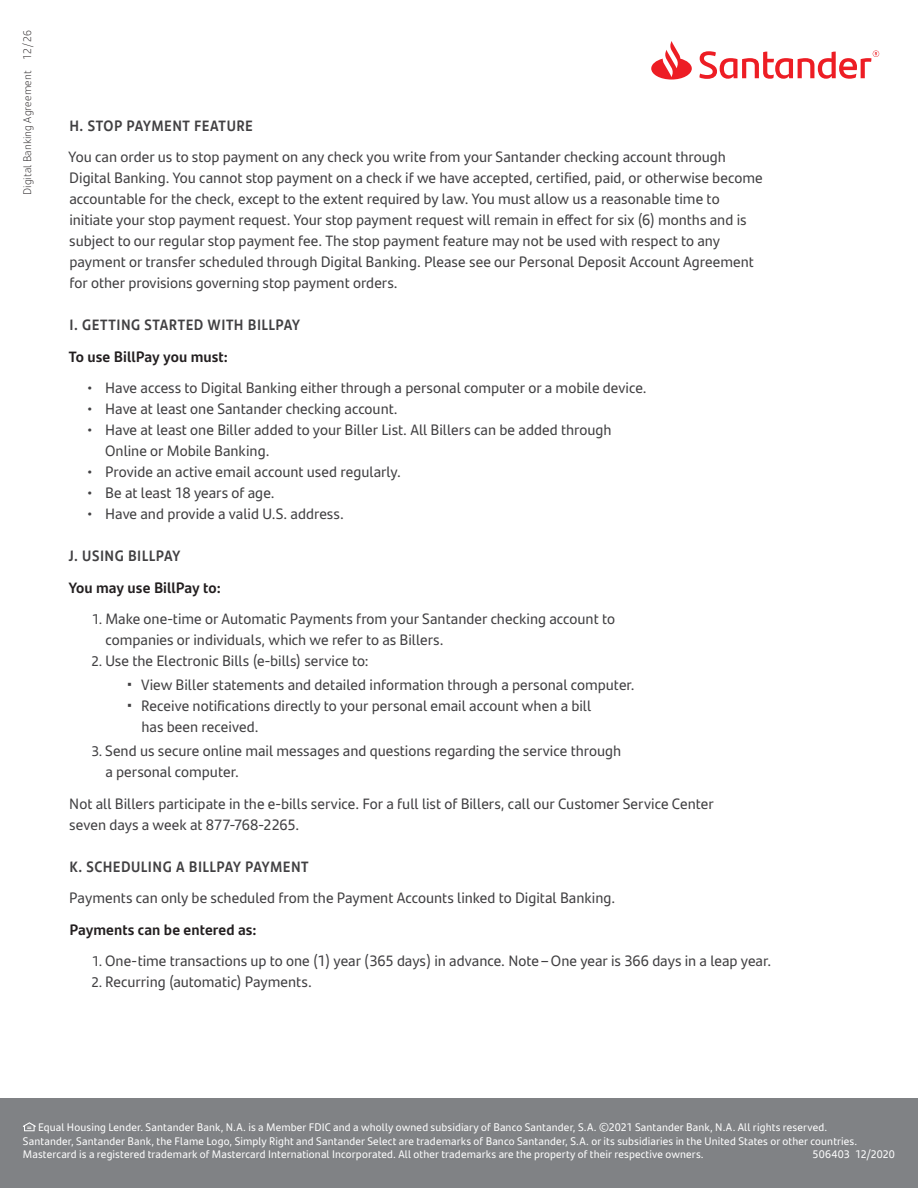
<style>
.page{position:relative;width:918px;height:1188px;background:#fff}
.page>*{position:absolute;margin:0;border:0;box-sizing:border-box;transform-origin:0 0}
.t1{font:15px/21px "Santander Text";color:#414042}
.t2{font:700 15px "Santander Text";letter-spacing:.035em;color:#414042;scale:.94 1}
.t3{font:700 15px "Santander Text";color:#231f20}
.t4{font:10.95px/13.5px "Santander Text";letter-spacing:.01em;color:#fff}
.t5{font:300 10.95px "Santander Text";letter-spacing:.01em;color:#231f20}
.s1{font-size:13.95px}
</style>
<div class="page">
<svg style="left:651px;top:41px;width:228px;height:39px"></svg>
<div style="left:0;top:1099px;width:918px;height:89px;background:#808285"></div>
<svg style="left:23px;top:1122px;width:13px;height:9px"></svg>
<p class="t5" style="left:19px;top:195px;width:167px;rotate:-90deg">Digital Banking Agreement 12/26</p>
<p class="t2" style="left:69px;top:114px;width:197px">H. STOP PAYMENT FEATURE</p>
<p class="t1" style="left:69px;top:146px;width:696px">You can order us to stop payment on any check you write from your Santander checking account through Digital Banking. You cannot stop payment on a check if we have accepted, certified, paid, or otherwise become accountable for the check, except to the extent required by law. You must allow us a reasonable time to initiate your stop payment request. Your stop payment request will remain in effect for six (6) months and is subject to our regular stop payment fee. The stop payment feature may not be used with respect to any payment or transfer scheduled through Digital Banking. Please see our Personal Deposit Account Agreement for other provisions governing stop payment orders.</p>
<p class="t2" style="left:69px;top:313px;width:247px">I. GETTING STARTED WITH BILLPAY</p>
<p class="t3" style="left:69px;top:345px;width:160px">To use BillPay you must:</p>
<p class="t1" style="left:87px;top:377px;width:562px">• Have access to Digital Banking either through a personal computer or a mobile device.</p>
<p class="t1" style="left:87px;top:398px;width:312px">• Have at least one Santander checking account.</p>
<p class="t1" style="left:105px;top:419px;width:508px;text-indent:-18px">• Have at least one Biller added to your Biller List. All Billers can be added through<br>Online or Mobile Banking.</p>
<p class="t1" style="left:87px;top:461px;width:316px">• Provide an active email account used regularly.</p>
<p class="t1" style="left:87px;top:482px;width:189px">• Be at least 18 years of age.</p>
<p class="t1" style="left:87px;top:503px;width:259px">• Have and provide a valid U.S. address.</p>
<p class="t2" style="left:69px;top:544px;width:120px">J. USING BILLPAY</p>
<p class="t3" style="left:69px;top:576px;width:154px">You may use BillPay to:</p>
<p class="t1" style="left:105px;top:608px;width:511px;text-indent:-14px"><span class="s1">1.</span> Make one-time or Automatic Payments from your Santander checking account to companies or individuals, which we refer to as Billers.</p>
<p class="t1" style="left:91px;top:650px;width:279px"><span class="s1">2.</span> Use the Electronic Bills (e-bills) service to:</p>
<p class="t1" style="left:127px;top:674px;width:509px"><sup>■</sup> View Biller statements and detailed information through a personal computer.</p>
<p class="t1" style="left:142px;top:695px;width:451px;text-indent:-14px"><sup>■</sup> Receive notifications directly to your personal email account when a bill has been received.</p>
<p class="t1" style="left:105px;top:740px;width:517px;text-indent:-14px"><span class="s1">3.</span> Send us secure online mail messages and questions regarding the service through a personal computer.</p>
<p class="t1" style="left:69px;top:792px;width:646px">Not all Billers participate in the e-bills service. For a full list of Billers, call our Customer Service Center seven days a week at 877-768-2265.</p>
<p class="t2" style="left:69px;top:855px;width:256px">K. SCHEDULING A BILLPAY PAYMENT</p>
<p class="t1" style="left:69px;top:887px;width:547px">Payments can only be scheduled from the Payment Accounts linked to Digital Banking.</p>
<p class="t3" style="left:69px;top:918px;width:189px">Payments can be entered as:</p>
<p class="t1" style="left:92px;top:950px;width:681px"><span class="s1">1.</span> One-time transactions up to one (1) year (365 days) in advance. Note–One year is 366 days in a leap year.</p>
<p class="t1" style="left:91px;top:971px;width:222px"><span class="s1">2.</span> Recurring (automatic) Payments.</p>
<p class="t4" style="left:23px;top:1120px;width:836px;text-indent:15px">Equal Housing Lender. Santander Bank, N.A. is a Member FDIC and a wholly owned subsidiary of Banco Santander, S.A. ©2021 Santander Bank, N.A. All rights reserved.<br>Santander, Santander Bank, the Flame Logo, Simply Right and Santander Select are trademarks of Banco Santander, S.A. or its subsidiaries in the United States or other countries.<br>Mastercard is a registered trademark of Mastercard International Incorporated. All other trademarks are the property of their respective owners.</p>
<p class="t4" style="left:813px;top:1147px;width:84px">506403 12/2020</p>
</div>
